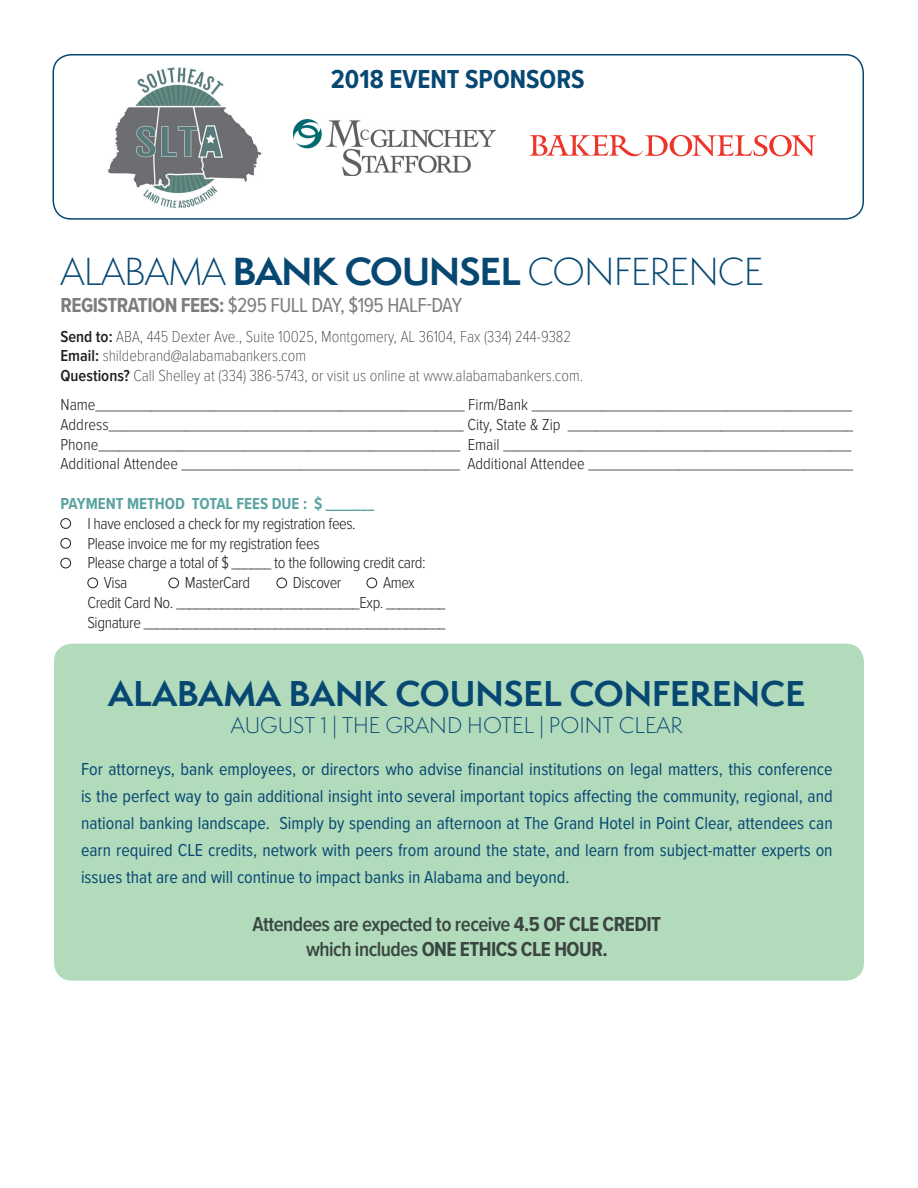
<style>
.page{position:relative;width:918px;height:1188px;background:#fff}
.page>*{position:absolute;margin:0;border:0;box-sizing:border-box;transform-origin:0 0}
.t1{font:300 36px "Semplicita Pro";letter-spacing:-.025em;color:#074873}
.t2{font:700 33px "Semplicita Pro";color:#074873}
.t3{font:700 27px "Proxima Nova Cond";color:#074873}
.t4{font:600 21px/25.2px "Proxima Nova Cond";letter-spacing:-.025em;color:#3b4542;text-align:center}
.t5{font:21px "Proxima Nova Cond";letter-spacing:-.025em;color:#7b7d7f}
.t6{font:300 21px "Semplicita Pro";color:#074873}
.t7{font:18px/27px "Proxima Nova Cond";color:#074873;text-align:justify}
.t8{font:300 16.5px/19.8px "Proxima Nova Cond";letter-spacing:-.025em;color:#231f20;text-align:justify}
.t9{font:100 16.5px/19.8px "Proxima Nova Cond";color:#231f20}
.t10{font:700 16.5px "Proxima Nova Cond";color:#5ba3a1}
.s1{font-weight:700}
.s2{font-weight:600}
</style>
<div class="page">
<div style="left:60px;top:518px;width:11px;height:11px;border:1px solid #231f20;border-radius:50%"></div>
<div style="left:60px;top:538px;width:11px;height:11px;border:1px solid #231f20;border-radius:50%"></div>
<div style="left:60px;top:558px;width:11px;height:10px;border:1px solid #231f20;border-radius:50%"></div>
<div style="left:87px;top:578px;width:11px;height:10px;border:1px solid #231f20;border-radius:50%"></div>
<div style="left:168px;top:578px;width:11px;height:10px;border:1px solid #231f20;border-radius:50%"></div>
<div style="left:276px;top:578px;width:11px;height:10px;border:1px solid #231f20;border-radius:50%"></div>
<div style="left:367px;top:578px;width:10px;height:10px;border:1px solid #231f20;border-radius:50%"></div>
<div style="left:54px;top:644px;width:810px;height:337px;background:#b1dbbb;border-radius:18px"></div>
<div style="left:52px;top:54px;width:812px;height:166px;border:2px solid #074873;border-radius:18px"></div>
<img style="left:108px;top:67px;width:154px;height:141px">
<img style="left:294px;top:120px;width:202px;height:55px">
<svg style="left:530px;top:135px;width:286px;height:21px"></svg>
<h3 class="t3" style="left:331px;top:59px;width:255px">2018 EVENT SPONSORS</h3>
<h1 class="t1" style="left:60px;top:247px;width:705px">ALABAMA <span class="s1">BANK COUNSEL</span> CONFERENCE</h1>
<p class="t5" style="left:60px;top:289px;width:403px"><span class="s1">REGISTRATION FEES:</span> $295 FULL DAY, $195 HALF-DAY</p>
<p class="t9" style="left:60px;top:327px;width:524px"><span class="s2">Send to:</span> ABA, 445 Dexter Ave., Suite 10025, Montgomery, AL 36104, Fax (334) 244-9382<br><span class="s2">Email:</span> shildebrand@alabamabankers.com<br><span class="s2">Questions?</span> Call Shelley at (334) 386-5743, or visit us online at www.alabamabankers.com.</p>
<p class="t8" style="left:60px;top:394px;width:794px">Name_____________________________________________________ Firm/Bank ______________________________________________ Address___________________________________________________ City, State &amp; Zip _________________________________________ Phone____________________________________________________ Email __________________________________________________ Additional Attendee ________________________________________ Additional Attendee ______________________________________</p>
<p class="t10" style="left:60px;top:491px;width:316px">PAYMENT METHOD TOTAL FEES DUE : $ _______</p>
<p class="t8" style="left:87px;top:512px;width:270px">I have enclosed a check for my registration fees.</p>
<p class="t8" style="left:87px;top:532px;width:234px">Please invoice me for my registration fees</p>
<p class="t8" style="left:87px;top:552px;width:340px">Please charge a total of $ ______ to the following credit card:</p>
<p class="t8" style="left:104px;top:572px;width:25px">Visa</p>
<p class="t8" style="left:185px;top:572px;width:67px">MasterCard</p>
<p class="t8" style="left:293px;top:572px;width:50px">Discover</p>
<p class="t8" style="left:87px;top:572px;width:360px;text-align:left;text-indent:296px">Amex<br>Credit Card No. ____________________________Exp. _________<br>Signature ______________________________________________</p>
<h2 class="t2" style="left:108px;top:669px;width:699px">ALABAMA BANK COUNSEL CONFERENCE</h2>
<p class="t6" style="left:231px;top:711px;width:453px">AUGUST 1 | THE GRAND HOTEL | POINT CLEAR</p>
<p class="t7" style="left:81px;top:755px;width:753px">For attorneys, bank employees, or directors who advise financial institutions on legal matters, this conference is the perfect way to gain additional insight into several important topics affecting the community, regional, and national banking landscape. Simply by spending an afternoon at The Grand Hotel in Point Clear, attendees can earn required CLE credits, network with peers from around the state, and learn from subject-matter experts on issues that are and will continue to impact banks in Alabama and beyond.</p>
<p class="t4" style="left:253px;top:912px;width:410px">Attendees are expected to receive <span class="s1">4.5 OF CLE CREDIT </span>which includes <span class="s1">ONE ETHICS CLE HOUR.</span></p>
</div>
